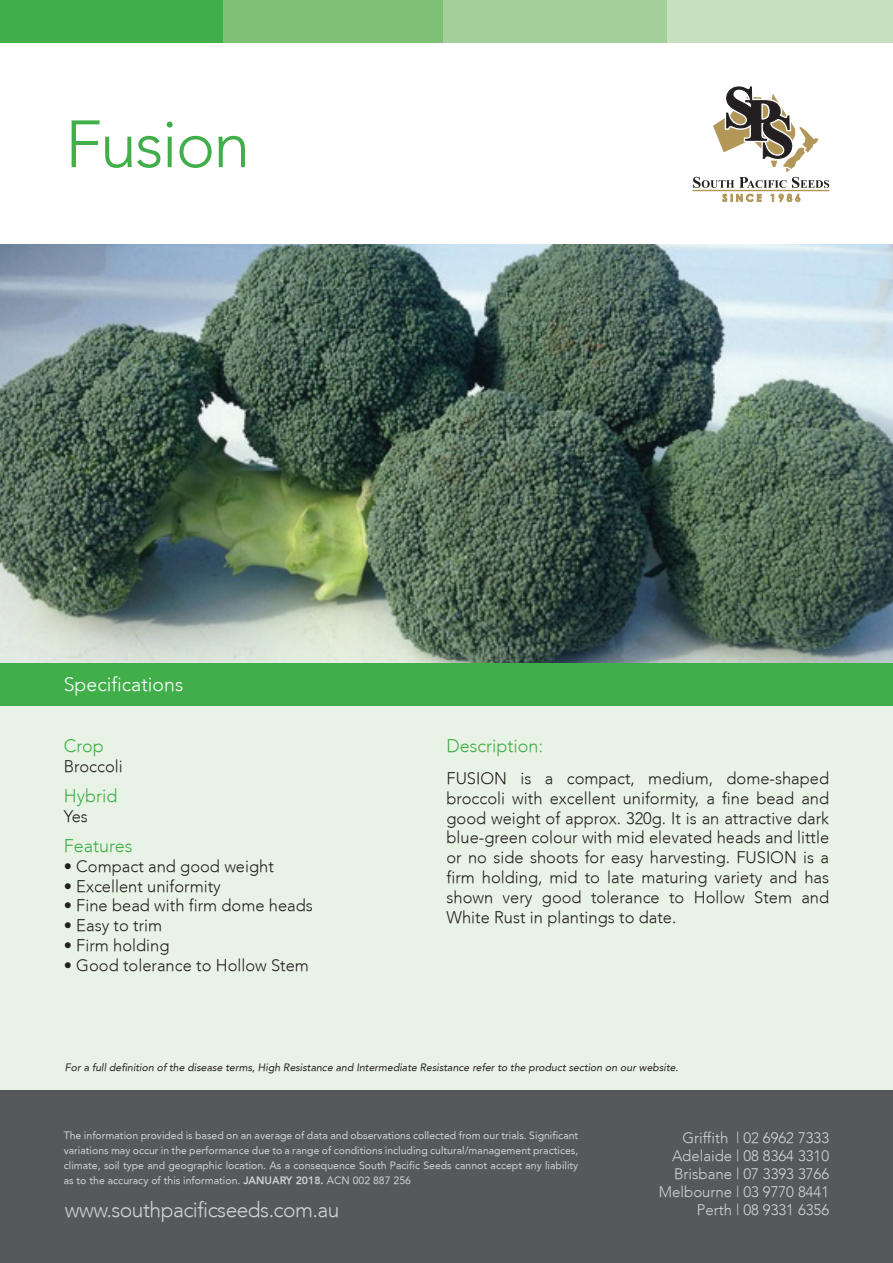
<style>
.page{position:relative;width:893px;height:1263px;background:#fff}
.page>*{position:absolute;margin:0;border:0;box-sizing:border-box;transform-origin:0 0}
.t1{font:300 66px "Avenir";letter-spacing:-.025em;color:#40ae49}
.t2{font:300 21px "Avenir";letter-spacing:-.025em;color:#d1d2d4}
.t3{font:300 19.5px "Avenir";color:#fff}
.t4{font:300 18px "Avenir";color:#40ae49}
.t5{font:300 16.5px/19.8px "Avenir";color:#231f20;text-align:justify}
.t6{font:300 15px/18px "Avenir";color:#d1d2d4;text-align:right}
.t7{font:10.5px/15px "Avenir";color:#d1d2d4;text-align:justify}
.t8{font:italic 10.5px "Avenir";color:#231f20}
.s1{font-weight:800}
</style>
<div class="page">
<img style="left:0;top:244px;width:893px;height:419px">
<div style="left:0;top:698px;width:893px;height:393px;background:#e9f3e5"></div>
<div style="left:0;top:663px;width:893px;height:42px;background:#40ae49"></div>
<div style="left:0;top:0;width:223px;height:43px;background:#40ae49"></div>
<div style="left:223px;top:0;width:224px;height:43px;background:#7fc077"></div>
<div style="left:444px;top:0;width:224px;height:43px;background:#a3cf9a"></div>
<div style="left:668px;top:0;width:225px;height:43px;background:#c7e0bf"></div>
<hr style="left:692px;top:190px;width:137px;height:1px;background:#b39759">
<svg style="left:722px;top:194px;width:39px;height:8px"></svg>
<svg style="left:771px;top:194px;width:29px;height:8px"></svg>
<svg style="left:693px;top:86px;width:136px;height:102px"></svg>
<div style="left:0;top:1091px;width:893px;height:172px;background:#57585a"></div>
<h1 class="t1" style="left:65px;top:106px;width:186px">Fusion</h1>
<p class="t3" style="left:64px;top:673px;width:121px">Specifications</p>
<p class="t4" style="left:64px;top:736px;width:42px">Crop</p>
<p class="t5" style="left:64px;top:757px;width:60px">Broccoli</p>
<p class="t4" style="left:64px;top:785px;width:55px">Hybrid</p>
<p class="t5" style="left:64px;top:806px;width:26px">Yes</p>
<p class="t4" style="left:64px;top:835px;width:70px">Features</p>
<p class="t5" style="left:64px;top:856px;width:212px">• Compact and good weight</p>
<p class="t5" style="left:64px;top:876px;width:159px">• Excellent uniformity</p>
<p class="t5" style="left:64px;top:896px;width:251px">• Fine bead with firm dome heads</p>
<p class="t5" style="left:64px;top:916px;width:100px">• Easy to trim</p>
<p class="t5" style="left:64px;top:935px;width:107px">• Firm holding</p>
<p class="t5" style="left:64px;top:955px;width:247px">• Good tolerance to Hollow Stem</p>
<p class="t4" style="left:446px;top:736px;width:98px">Description:</p>
<p class="t5" style="left:446px;top:768px;width:384px">FUSION is a compact, medium, dome-shaped broccoli with excellent uniformity, a fine bead and good weight of approx. 320g. It is an attractive dark blue-green colour with mid elevated heads and little or no side shoots for easy harvesting. FUSION is a firm holding, mid to late maturing variety and has shown very good tolerance to Hollow Stem and White Rust in plantings to date.</p>
<p class="t8" style="left:65px;top:1061px;width:615px">For a full definition of the disease terms, High Resistance and Intermediate Resistance refer to the product section on our website.</p>
<p class="t7" style="left:64px;top:1128px;width:516px">The information provided is based on an average of data and observations collected from our trials. Significant variations may occur in the performance due to a range of conditions including cultural/management practices, climate, soil type and geographic location. As a consequence South Pacific Seeds cannot accept any liability as to the accuracy of this information. <span class="s1">JANUARY 2018.</span> ACN 002 887 256</p>
<p class="t6" style="left:659px;top:1129px;width:172px">Griffith | 02 6962 7333<br>Adelaide | 08 8364 3310<br>Brisbane | 07 3393 3766<br>Melbourne | 03 9770 8441</p>
<p class="t2" style="left:65px;top:1197px;width:276px">www.southpacificseeds.com.au</p>
<p class="t6" style="left:697px;top:1201px;width:134px">Perth | 08 9331 6356</p>
</div>
